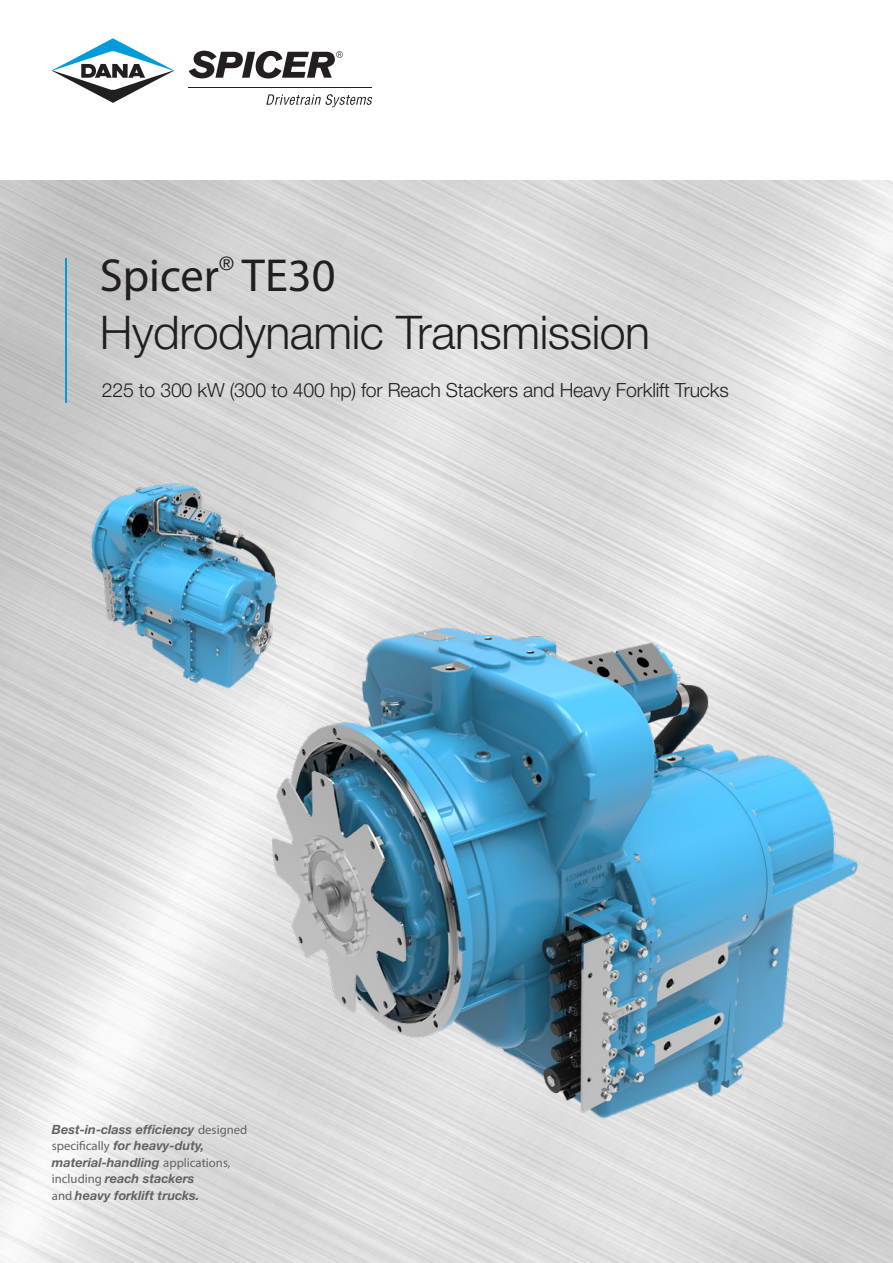
<style>
.page{position:relative;width:893px;height:1263px;background:#fff}
.page>*{position:absolute;margin:0;border:0;box-sizing:border-box;transform-origin:0 0}
.t1{font:300 46.5px/57.8px "Helvetica Neue LT Std";letter-spacing:-.01em;color:#231f20}
.t2{font:46.5px "Myriad Pro";color:#231f20}
.t3{font:300 19.5px "Helvetica Neue LT Std";letter-spacing:-.01em;color:#231f20}
.t4{font:18.6px "Helvetica Neue";color:#231f20}
.t5{font:italic 700 12.75px/16.5px "Helvetica Neue LT Std";color:#636366}
.s1{font-family:"Myriad Pro";font-weight:400}
.s2{font-family:"Myriad Pro";font-weight:400;font-style:normal}
</style>
<div class="page">
<img style="left:0;top:180px;width:893px;height:1083px">
<img style="left:149px;top:604px;width:744px;height:579px">
<img style="left:75px;top:460px;width:278px;height:244px">
<hr style="left:65px;top:258px;width:1px;height:145px;background:#009bda">
<svg style="left:51px;top:38px;width:123px;height:65px"></svg>
<hr style="left:189px;top:87px;width:183px;height:1px;background:#231f20">
<svg style="left:189px;top:51px;width:154px;height:28px"></svg>
<svg style="left:266px;top:94px;width:106px;height:13px"></svg>
<p class="t2" style="left:100px;top:246px;width:121px">Spicer</p>
<p class="t4" style="left:219px;top:252px;width:16px">®</p>
<p class="t1" style="left:100px;top:244px;width:552px;text-indent:142px"><span class="s1">TE30<br></span>Hydrodynamic Transmission</p>
<p class="t3" style="left:102px;top:378px;width:629px">225 to 300 kW (300 to 400 hp) for Reach Stackers and Heavy Forklift Trucks</p>
<p class="t5" style="left:52px;top:1121px;width:197px">Best-in-class efficiency <span class="s2">designed specifically</span> for heavy-duty, material-handling <span class="s2">applications, including</span> reach stackers<br><span class="s2">and</span> heavy forklift trucks.</p>
</div>
